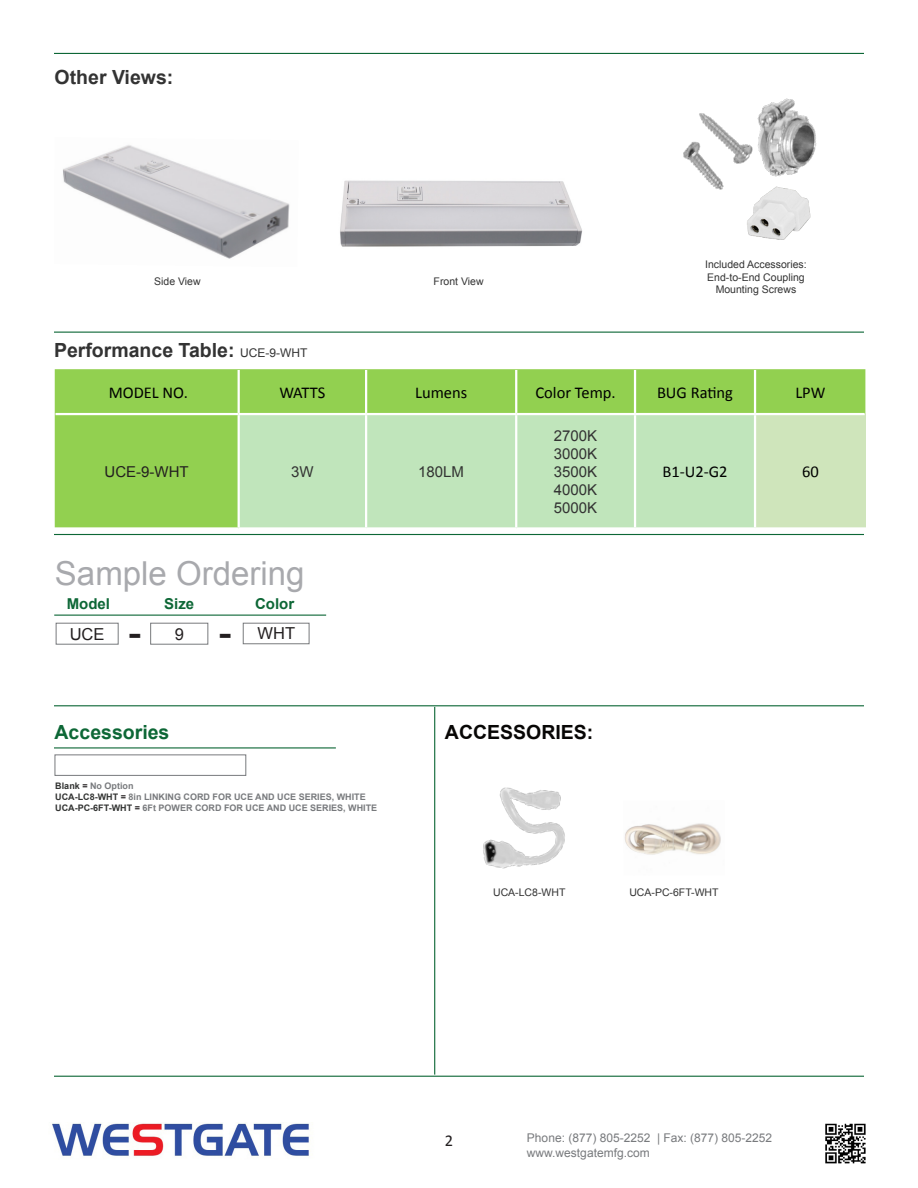
<style>
.page{position:relative;width:918px;height:1188px;background:#fff}
.page>*{position:absolute;margin:0;border:0;box-sizing:border-box;transform-origin:0 0}
.t1{font:33px "Arial";color:#a8a9ad}
.t2{font:700 28.5px "Verdana";color:#231f20}
.t3{font:700 19.5px "Arial";color:#333}
.t4{font:700 19.5px "Arial";color:#070605}
.t5{font:700 19.5px "Arial";color:#0d6736}
.t6{font:16.5px "Calibri";color:#000}
.t7{font:16.5px "Arial";color:#231f20}
.t8{font:16.5px "Calibri";color:#231f20}
.t9{font:15px "Arial";color:#333}
.t10{font:700 15px "Arial";color:#0d6736}
.t11{font:15px "Arial";color:#231f20}
.t12{font:15px "Arial";color:#323332}
.t13{font:12px "Arial";color:#787a7d}
.t14{font:10.5px "Arial";color:#333}
.t15{font:700 9px "Arial";color:#787a7d}
.s1{font-weight:400;font-size:12px}
.s2{color:#323332}
.s3{color:#231f20}
</style>
<div class="page">
<hr style="left:54px;top:332px;width:810px;height:1px;background:#0d6736">
<hr style="left:54px;top:53px;width:810px;height:1px;background:#0d6736">
<div style="left:55px;top:369px;width:810px;height:158px;background:#92d050"></div>
<div style="left:240px;top:415px;width:514px;height:112px;background:#c0e5bb"></div>
<div style="left:755px;top:414px;width:110px;height:114px;background:#cfe5bb"></div>
<hr style="left:238px;top:370px;width:2px;height:43px;background:#fff">
<hr style="left:365px;top:370px;width:2px;height:43px;background:#fff">
<hr style="left:515px;top:370px;width:2px;height:43px;background:#fff">
<hr style="left:634px;top:370px;width:2px;height:43px;background:#fff">
<hr style="left:754px;top:370px;width:2px;height:43px;background:#fff">
<hr style="left:238px;top:415px;width:2px;height:112px;background:#fff">
<hr style="left:365px;top:415px;width:2px;height:112px;background:#fff">
<hr style="left:515px;top:415px;width:2px;height:112px;background:#fff">
<hr style="left:634px;top:415px;width:2px;height:112px;background:#fff">
<hr style="left:754px;top:415px;width:2px;height:112px;background:#fff">
<hr style="left:56px;top:413px;width:183px;height:2px;background:#fff">
<hr style="left:239px;top:413px;width:127px;height:2px;background:#fff">
<hr style="left:366px;top:413px;width:150px;height:2px;background:#fff">
<hr style="left:516px;top:413px;width:119px;height:2px;background:#fff">
<hr style="left:635px;top:413px;width:120px;height:2px;background:#fff">
<hr style="left:755px;top:413px;width:110px;height:2px;background:#fff">
<hr style="left:755px;top:527px;width:111px;height:3px;background:#fff">
<hr style="left:54px;top:534px;width:810px;height:1px;background:#0d6736">
<hr style="left:54px;top:705px;width:810px;height:1px;background:#0d6736">
<hr style="left:434px;top:707px;width:1px;height:368px;background:#0d6736">
<hr style="left:54px;top:1076px;width:810px;height:1px;background:#0d6736">
<img style="left:52px;top:1123px;width:257px;height:34px">
<img style="left:825px;top:1123px;width:41px;height:41px">
<img style="left:63px;top:145px;width:227px;height:114px">
<img style="left:483px;top:787px;width:82px;height:82px">
<img style="left:624px;top:823px;width:97px;height:32px">
<div style="left:56px;top:623px;width:63px;height:22px;border:1px solid #787a7d"></div>
<div style="left:150px;top:623px;width:58px;height:22px;border:1px solid #787a7d"></div>
<hr style="left:54px;top:615px;width:272px;height:1px;background:#0d6736">
<div style="left:243px;top:623px;width:66px;height:21px;border:1px solid #787a7d"></div>
<img style="left:340px;top:180px;width:242px;height:67px">
<img style="left:683px;top:98px;width:134px;height:92px">
<img style="left:738px;top:180px;width:79px;height:60px">
<hr style="left:54px;top:747px;width:282px;height:1px;background:#0d6736">
<div style="left:55px;top:754px;width:191px;height:22px;background:#fff;border:1px solid #787a7d"></div>
<p class="t3" style="left:55px;top:65px;width:120px">Other Views:</p>
<p class="t14" style="left:154px;top:275px;width:48px">Side View</p>
<p class="t3" style="left:54px;top:337px;width:255px">Performance Table: <span class="s1">UCE-9-WHT</span></p>
<p class="t14" style="left:434px;top:275px;width:51px">Front View</p>
<p class="t14" style="left:705px;top:257px;width:103px">Included Accessories:</p>
<p class="t14" style="left:707px;top:270px;width:99px">End-to-End Coupling</p>
<p class="t14" style="left:716px;top:283px;width:82px">Mounting Screws</p>
<p class="t6" style="left:109px;top:382px;width:81px">MODEL NO.</p>
<p class="t6" style="left:279px;top:382px;width:47px">WATTS</p>
<p class="t6" style="left:415px;top:382px;width:54px">Lumens</p>
<p class="t6" style="left:535px;top:382px;width:82px">Color Temp.</p>
<p class="t6" style="left:657px;top:382px;width:78px">BUG Rating</p>
<p class="t6" style="left:795px;top:382px;width:32px">LPW</p>
<p class="t11" style="left:105px;top:462px;width:86px">UCE-9-WHT</p>
<p class="t9" style="left:291px;top:462px;width:24px">3W</p>
<p class="t12" style="left:418px;top:462px;width:47px">180LM</p>
<p class="t1" style="left:55px;top:552px;width:251px">Sample Ordering</p>
<p class="t7" style="left:70px;top:623px;width:36px">UCE</p>
<p class="t7" style="left:175px;top:623px;width:11px">9</p>
<p class="t10" style="left:67px;top:594px;width:45px">Model</p>
<p class="t10" style="left:164px;top:594px;width:32px">Size</p>
<p class="t10" style="left:255px;top:594px;width:41px">Color</p>
<p class="t2" style="left:128px;top:616px;width:15px">-</p>
<p class="t2" style="left:219px;top:616px;width:15px">-</p>
<p class="t7" style="left:258px;top:623px;width:39px">WHT</p>
<p class="t9" style="left:554px;top:426px;width:45px">2700K</p>
<p class="t9" style="left:554px;top:444px;width:45px">3000K</p>
<p class="t9" style="left:554px;top:462px;width:45px">3500K</p>
<p class="t9" style="left:554px;top:480px;width:45px">4000K</p>
<p class="t9" style="left:554px;top:498px;width:45px">5000K</p>
<p class="t5" style="left:55px;top:719px;width:116px">Accessories</p>
<p class="t15" style="left:55px;top:780px;width:80px"><span class="s2">Blank</span> <span class="s3">=</span> No Option</p>
<p class="t15" style="left:55px;top:791px;width:312px"><span class="s2">UCA-LC8-WHT</span> <span class="s3">=</span> 8in LINKING CORD FOR UCE AND UCE SERIES, WHITE</p>
<p class="t15" style="left:55px;top:802px;width:323px"><span class="s2">UCA-PC-6FT-WHT</span> <span class="s3">=</span> 6Ft POWER CORD FOR UCE AND UCE SERIES, WHITE</p>
<p class="t4" style="left:445px;top:719px;width:150px">ACCESSORIES:</p>
<p class="t6" style="left:662px;top:462px;width:67px">B1-U2-G2</p>
<p class="t6" style="left:802px;top:462px;width:18px">60</p>
<p class="t14" style="left:493px;top:886px;width:74px">UCA-LC8-WHT</p>
<p class="t14" style="left:629px;top:886px;width:91px">UCA-PC-6FT-WHT</p>
<p class="t8" style="left:445px;top:1131px;width:10px">2</p>
<p class="t13" style="left:527px;top:1130px;width:247px">Phone: (877) 805-2252 | Fax: (877) 805-2252</p>
<p class="t13" style="left:527px;top:1145px;width:124px">www.westgatemfg.com</p>
</div>
